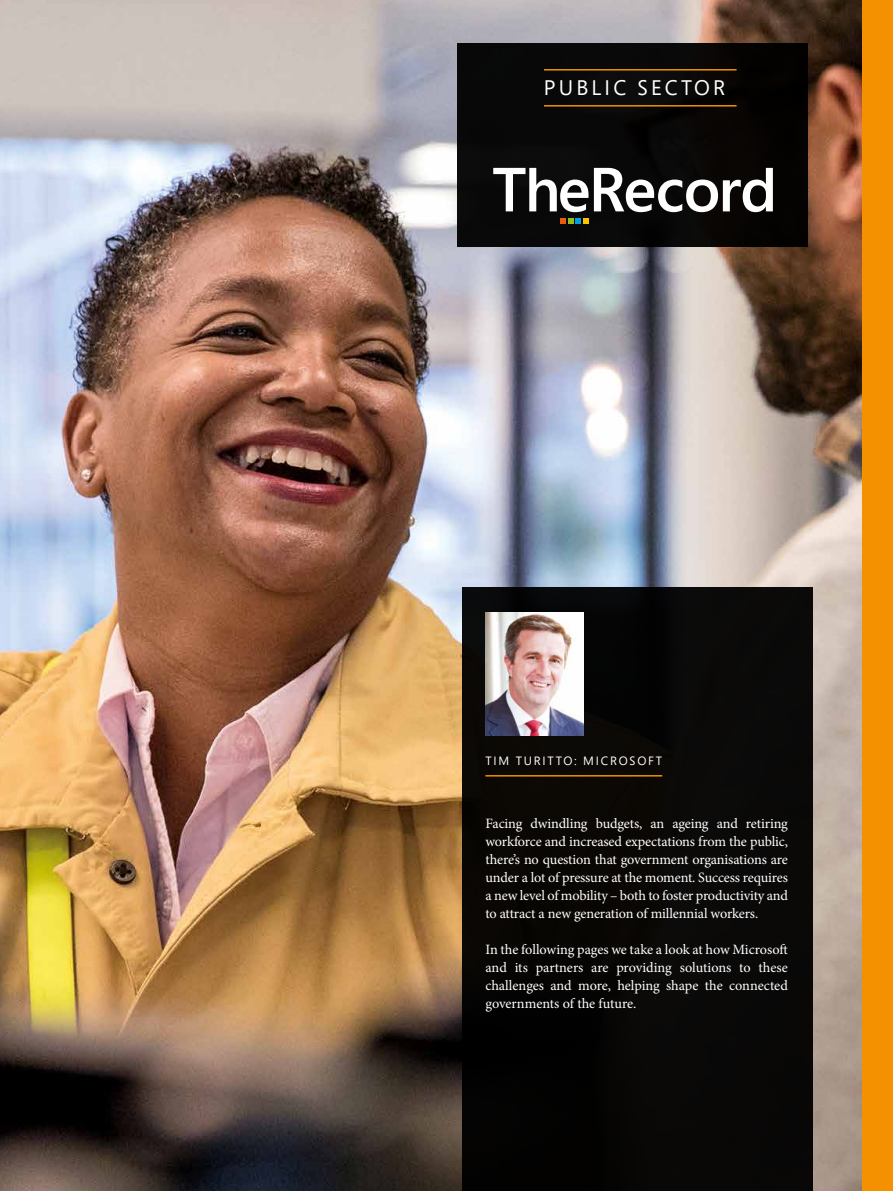
<style>
.page{position:relative;width:893px;height:1191px;background:#fff}
.page>*{position:absolute;margin:0;border:0;box-sizing:border-box;transform-origin:0 0}
.t1{font:21px "Segoe Pro";letter-spacing:.15em;color:#fff}
.t2{font:14.25px/18px "Minion Pro";letter-spacing:-.01em;color:#fff;text-align:justify}
.t3{font:12px "Segoe Pro";letter-spacing:.15em;color:#fff}
</style>
<div class="page">
<img style="left:0;top:0;width:863px;height:1191px">
<div style="left:863px;top:0;width:30px;height:1191px;background:#f39100"></div>
<div style="left:462px;top:587px;width:351px;height:604px;background:#0a0807"></div>
<hr style="left:485px;top:775px;width:177px;height:1px;background:#f39100">
<img style="left:485px;top:612px;width:98px;height:123px">
<div style="left:457px;top:44px;width:351px;height:203px;background:#080809"></div>
<svg style="left:493px;top:168px;width:95px;height:44px"></svg>
<svg style="left:594px;top:168px;width:179px;height:44px"></svg>
<svg style="left:560px;top:218px;width:29px;height:5px"></svg>
<hr style="left:544px;top:105px;width:193px;height:2px;background:#f39100">
<hr style="left:544px;top:69px;width:193px;height:2px;background:#f39100">
<h1 class="t1" style="left:544px;top:73px;width:183px">PUBLIC SECTOR</h1>
<p class="t3" style="left:485px;top:753px;width:178px">TIM TURITTO: MICROSOFT</p>
<p class="t2" style="left:485px;top:815px;width:304px">Facing dwindling budgets, an ageing and retiring workforce and increased expectations from the public, there’s no question that government organisations are under a lot of pressure at the moment. Success requires a new level of mobility – both to foster productivity and to attract a new generation of millennial workers.</p>
<p class="t2" style="left:485px;top:941px;width:304px">In the following pages we take a look at how Microsoft and its partners are providing solutions to these challenges and more, helping shape the connected governments of the future.</p>
</div>
